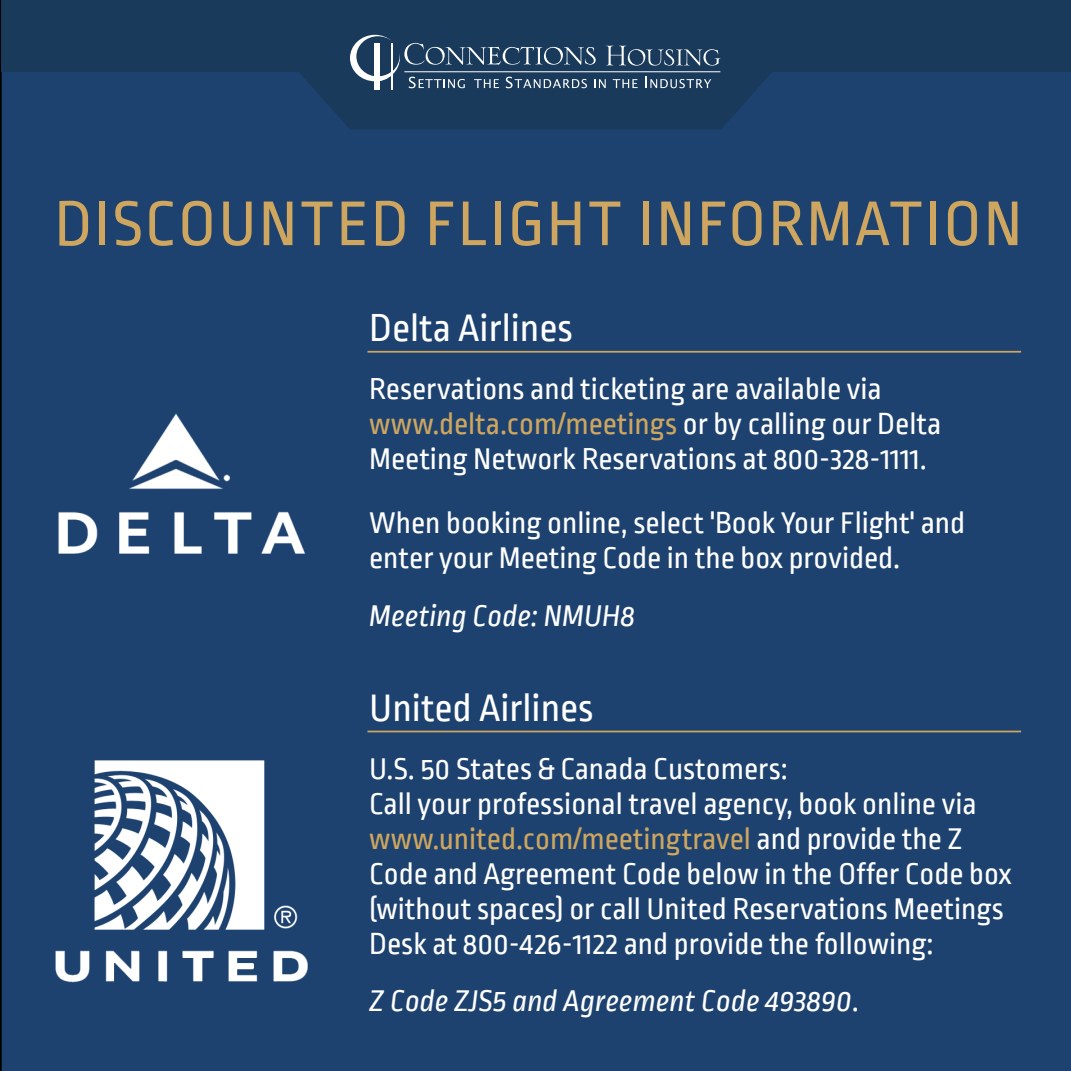
<style>
.page{position:relative;width:1071px;height:1071px;background:#1d426f}
.page>*{position:absolute;margin:0;border:0;box-sizing:border-box;transform-origin:0 0}
.t1{font:66.5px "Ropa Sans";letter-spacing:.03em;color:#cea65f}
.t2{font:40.25px "Ropa Sans";color:#fff}
.t3{font:31.5px/35px "Ropa Sans";color:#fff}
.t4{font:italic 31.5px "Ropa Sans";color:#fff}
.s1{color:#cea65f}
.s2{font-style:normal}
</style>
<div class="page">
<svg style="left:236px;top:72px;width:599px;height:58px;background:#1a3c62"></svg>
<div style="left:2px;top:0;width:1069px;height:72px;background:#193a5b"></div>
<div style="left:375px;top:44px;width:5px;height:46px;background:#fff"></div>
<hr style="left:391px;top:44px;width:1px;height:46px;background:#fff">
<svg style="left:350px;top:35px;width:370px;height:53px"></svg>
<hr style="left:404px;top:71px;width:316px;height:1px;background:#fff">
<img style="left:42px;top:737px;width:280px;height:280px">
<img style="left:54px;top:368px;width:254px;height:253px">
<hr style="left:368px;top:351px;width:653px;height:2px;background:#cea65f">
<hr style="left:368px;top:731px;width:653px;height:1px;background:#cea65f">
<h1 class="t1" style="left:54px;top:188px;width:969px">DISCOUNTED FLIGHT INFORMATION</h1>
<p class="t2" style="left:369px;top:306px;width:205px">Delta Airlines</p>
<p class="t3" style="left:369px;top:371px;width:573px">Reservations and ticketing are available via <span class="s1">www.delta.com/meetings</span> or by calling our Delta<br>Meeting Network Reservations at 800-328-1111.</p>
<p class="t3" style="left:369px;top:505px;width:598px">When booking online, select 'Book Your Flight' and enter your Meeting Code in the box provided.</p>
<p class="t4" style="left:369px;top:598px;width:267px">Meeting Code: NMUH8</p>
<p class="t2" style="left:369px;top:686px;width:226px">United Airlines</p>
<p class="t3" style="left:369px;top:751px;width:644px">U.S. 50 States &amp; Canada Customers:<br>Call your professional travel agency, book online via <span class="s1">www.united.com/meetingtravel</span> and provide the Z Code and Agreement Code below in the Offer Code box (without spaces) or call United Reservations Meetings Desk at 800-426-1122 and provide the following:</p>
<p class="t4" style="left:369px;top:983px;width:491px">Z Code ZJS5 and Agreement Code 493890<span class="s2">.</span></p>
</div>
